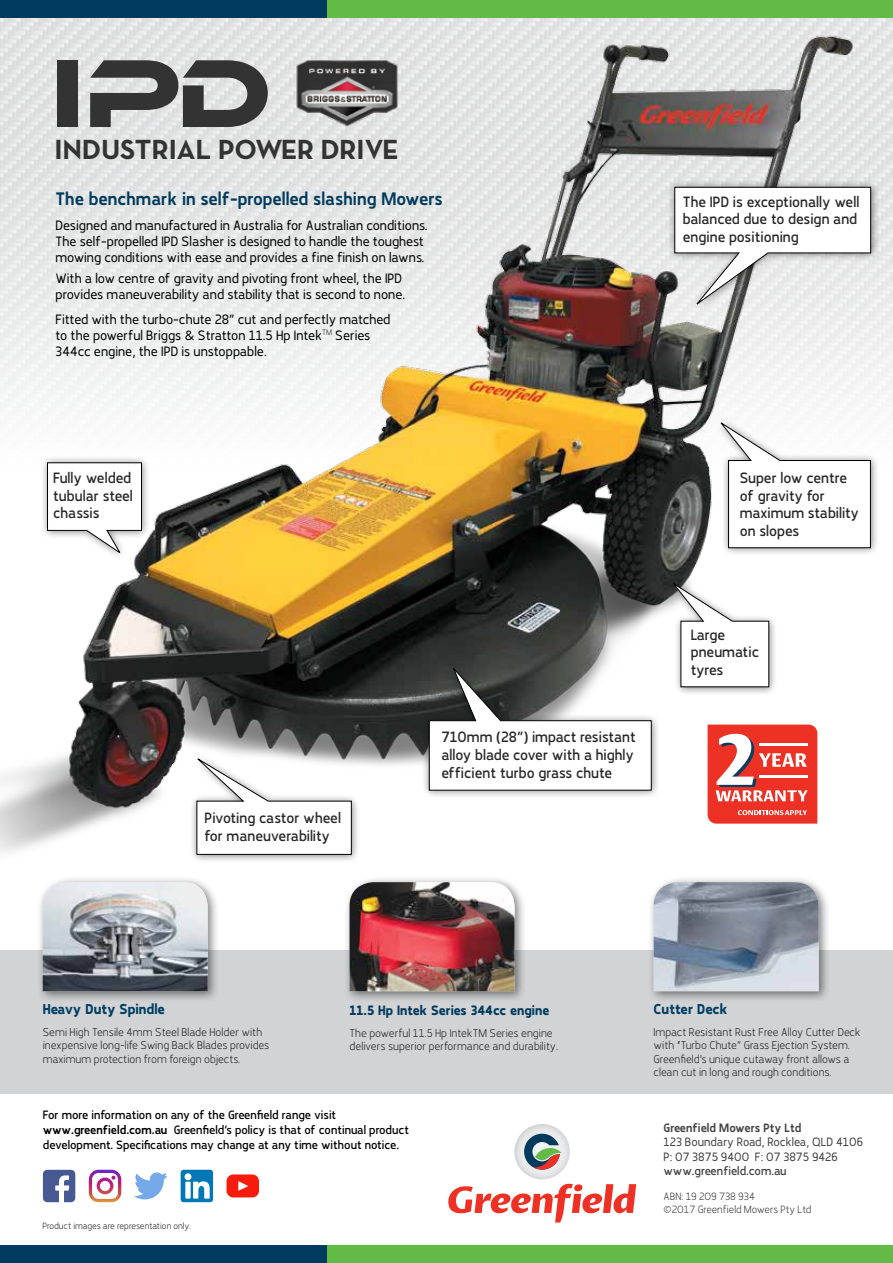
<style>
.page{position:relative;width:893px;height:1263px;background:#fff}
.page>*{position:absolute;margin:0;border:0;box-sizing:border-box;transform-origin:0 0}
.t1{font:700 28.2px "Neutra Text";color:#333}
.t2{font:600 18px "Karlsen";color:#003a5d}
.t3{font:500 14.85px/17.5px "Karlsen";color:#292829}
.t4{font:700 14.25px "Karlsen";color:#003f63}
.t5{font:13.5px/16.2px "Karlsen";color:#000}
.t6{font:700 13.5px "Karlsen";color:#003a5d}
.t7{font:500 12px/14.7px "Karlsen";color:#000}
.t8{font:12px/14.4px "Karlsen";color:#414042}
.t9{font:600 12px "Karlsen";color:#414042}
.t10{font:500 12px "Karlsen";letter-spacing:-.01em;color:#414042}
.t11{font:300 11.25px/13.5px "Karlsen";color:#292829}
.t12{font:300 10.5px/12.6px "Karlsen";color:#414042}
.t13{font:300 9px "Karlsen";color:#292829}
.s1{font-weight:600}
</style>
<div class="page">
<div style="left:0;top:950px;width:893px;height:144px;background:#d1d3d4"></div>
<div style="left:344px;top:876px;width:183px;height:128px;background:#000;opacity:.5"></div>
<img style="left:350px;top:893px;width:165px;height:98px">
<img style="left:0;top:17px;width:893px;height:876px">
<div style="left:37px;top:876px;width:183px;height:128px;background:#000;opacity:.5"></div>
<img style="left:43px;top:882px;width:165px;height:109px">
<div style="left:667px;top:577px;width:111px;height:119px;background:#000;opacity:.5"></div>
<svg style="left:672px;top:582px;width:97px;height:105px"></svg>
<div style="left:189px;top:752px;width:171px;height:111px;background:#000;opacity:.5"></div>
<svg style="left:195px;top:757px;width:157px;height:98px"></svg>
<div style="left:40px;top:455px;width:111px;height:105px;background:#000;opacity:.5"></div>
<svg style="left:47px;top:462px;width:95px;height:92px"></svg>
<div style="left:422px;top:662px;width:238px;height:137px;background:#000;opacity:.5"></div>
<svg style="left:429px;top:667px;width:223px;height:123px"></svg>
<div style="left:715px;top:416px;width:165px;height:141px;background:#000;opacity:.5"></div>
<svg style="left:719px;top:421px;width:152px;height:127px"></svg>
<div style="left:667px;top:180px;width:213px;height:132px;background:#000;opacity:.5"></div>
<svg style="left:674px;top:187px;width:197px;height:119px"></svg>
<img style="left:293px;top:59px;width:107px;height:69px">
<div style="left:648px;top:876px;width:183px;height:128px;background:#000;opacity:.5"></div>
<img style="left:654px;top:882px;width:165px;height:109px">
<div style="left:57px;top:60px;width:21px;height:67px;background:#333"></div>
<svg style="left:90px;top:60px;width:178px;height:67px;background:#7d7d7e"></svg>
<div style="left:0;top:1246px;width:328px;height:17px;background:#003a5d"></div>
<div style="left:328px;top:1246px;width:565px;height:17px;background:#62bb46"></div>
<div style="left:0;top:0;width:328px;height:17px;background:#003a5d"></div>
<div style="left:328px;top:0;width:565px;height:17px;background:#62bb46"></div>
<svg style="left:448px;top:1184px;width:188px;height:38px"></svg>
<div style="left:514px;top:1124px;width:56px;height:55px;background:#e1e2e3;border-radius:28px"></div>
<svg style="left:524px;top:1134px;width:38px;height:36px"></svg>
<svg style="left:708px;top:725px;width:109px;height:99px"></svg>
<svg style="left:43px;top:1170px;width:32px;height:32px"></svg>
<svg style="left:89px;top:1170px;width:32px;height:32px"></svg>
<svg style="left:135px;top:1172px;width:32px;height:27px"></svg>
<svg style="left:181px;top:1170px;width:32px;height:32px"></svg>
<svg style="left:227px;top:1174px;width:32px;height:23px"></svg>
<h1 class="t1" style="left:54px;top:131px;width:346px">INDUSTRIAL POWER DRIVE</h1>
<h2 class="t2" style="left:56px;top:187px;width:389px">The benchmark in self-propelled slashing Mowers</h2>
<p class="t5" style="left:56px;top:217px;width:374px">Designed and manufactured in Australia for Australian conditions.<br>The self-propelled IPD Slasher is designed to handle the toughest mowing conditions with ease and provides a fine finish on lawns.</p>
<p class="t5" style="left:56px;top:270px;width:351px">With a low centre of gravity and pivoting front wheel, the IPD provides maneuverability and stability that is second to none.</p>
<p class="t5" style="left:56px;top:311px;width:336px">Fitted with the turbo-chute 28” cut and perfectly matched to the powerful Briggs &amp; Stratton 11.5 Hp Intek<sup>™</sup> Series<br>344cc engine, the IPD is unstoppable.</p>
<p class="t3" style="left:53px;top:469px;width:81px;text-align:justify">Fully welded tubular steel chassis</p>
<p class="t3" style="left:205px;top:809px;width:138px">Pivoting castor wheel for maneuverability</p>
<p class="t3" style="left:441px;top:728px;width:196px;text-align:justify">710mm (28”) impact resistant alloy blade cover with a highly efficient turbo grass chute</p>
<p class="t3" style="left:683px;top:193px;width:178px">The IPD is exceptionally well balanced due to design and engine positioning</p>
<p class="t3" style="left:740px;top:469px;width:121px">Super low centre of gravity for maximum stability on slopes</p>
<p class="t3" style="left:691px;top:626px;width:70px">Large pneumatic tyres</p>
<p class="t4" style="left:43px;top:999px;width:124px">Heavy Duty Spindle</p>
<p class="t11" style="left:43px;top:1025px;width:228px">Semi High Tensile 4mm Steel Blade Holder with inexpensive long-life Swing Back Blades provides maximum protection from foreign objects.</p>
<p class="t6" style="left:350px;top:1001px;width:201px">11.5 Hp Intek Series 344cc engine</p>
<p class="t11" style="left:350px;top:1026px;width:210px">The powerful 11.5 Hp Intek™ Series engine delivers superior performance and durability.</p>
<p class="t7" style="left:43px;top:1108px;width:368px">For more information on any of the Greenfield range visit <span class="s1">www.greenfield.com.au</span> Greenfield’s policy is that of continual product development. Specifications may change at any time without notice.</p>
<p class="t13" style="left:43px;top:1220px;width:150px">Product images are representation only.</p>
<p class="t4" style="left:654px;top:999px;width:75px">Cutter Deck</p>
<p class="t11" style="left:654px;top:1025px;width:209px">Impact Resistant Rust Free Alloy Cutter Deck with “Turbo Chute” Grass Ejection System.<br>Greenfield’s unique cutaway front allows a clean cut in long and rough conditions.</p>
<p class="t9" style="left:664px;top:1120px;width:139px">Greenfield Mowers Pty Ltd</p>
<p class="t8" style="left:664px;top:1135px;width:201px">123 Boundary Road, Rocklea, QLD 4106<br>P: 07 3875 9400 F: 07 3875 9426</p>
<p class="t10" style="left:664px;top:1163px;width:125px">www.greenfield.com.au</p>
<p class="t12" style="left:664px;top:1190px;width:149px">ABN: 19 209 738 934<br>©2017 Greenfield Mowers Pty Ltd</p>
</div>
